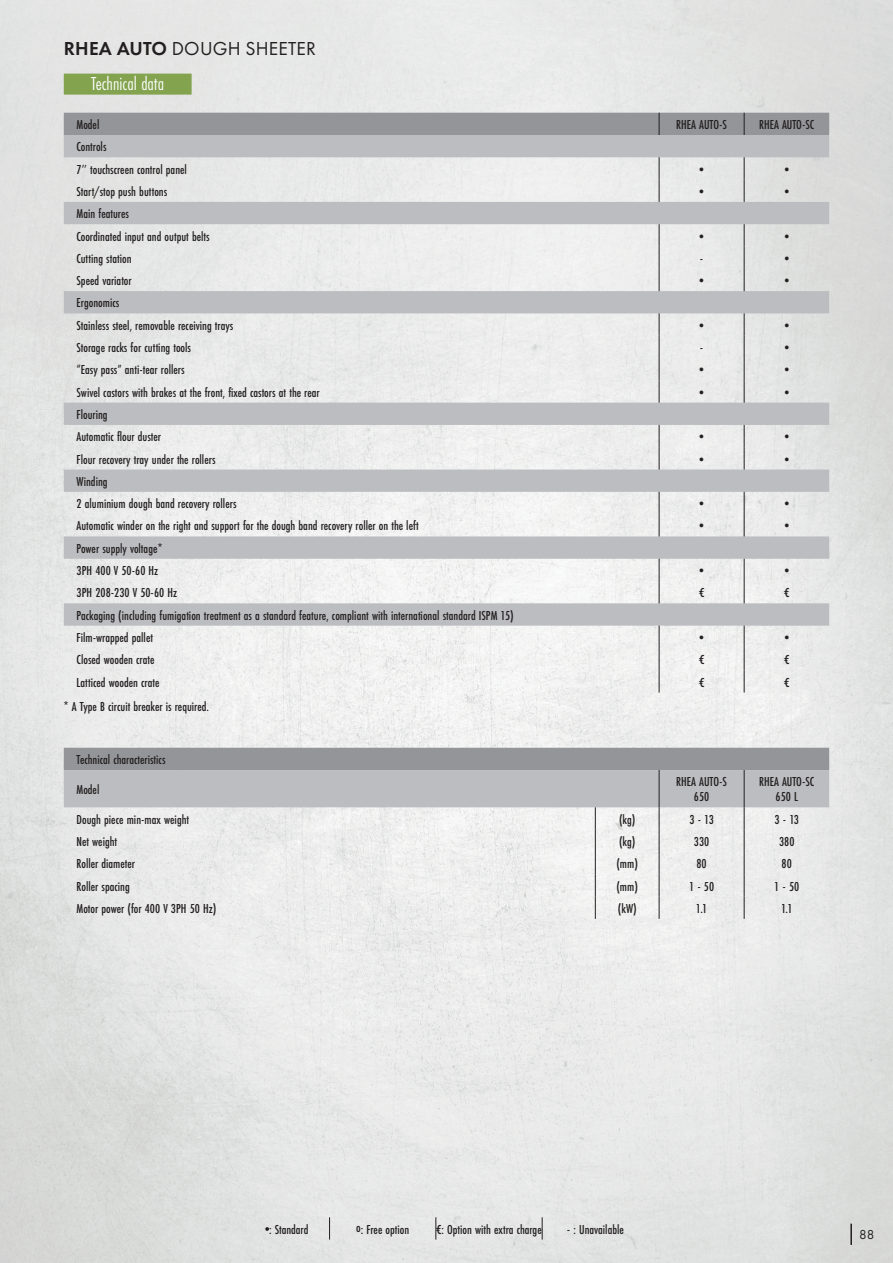
<style>
.page{position:relative;width:893px;height:1263px;background:#fff}
.page>*{position:absolute;margin:0;border:0;box-sizing:border-box;transform-origin:0 0}
.t1{font:19.5px "Futura PT";letter-spacing:.01em;color:#231f20}
.TITRAGE_-_DIV_FOR{font:19.5px "Futura PT Cond";color:#fff}
.t2{font:500 13.5px "Futura PT Cond";color:#231f20}
.t3{font:13.5px "Futura PT";color:#231f20}
.s1{font-weight:600}
</style>
<div class="page">
<img style="left:0;top:0;width:893px;height:1263px">
<hr style="left:850px;top:1224px;width:2px;height:21px;background:#231f20">
<div style="left:64px;top:74px;width:128px;height:21px;background:#83a34f"></div>
<svg style="left:329px;top:1217px;width:1px;height:22px"></svg>
<svg style="left:436px;top:1217px;width:1px;height:22px"></svg>
<svg style="left:542px;top:1217px;width:1px;height:22px"></svg>
<svg style="left:265px;top:1227px;width:4px;height:4px"></svg>
<svg style="left:64px;top:135px;width:765px;height:491px;background:#dbdcdc"></svg>
<svg style="left:744px;top:157px;width:1px;height:45px"></svg>
<svg style="left:744px;top:224px;width:1px;height:67px"></svg>
<svg style="left:744px;top:313px;width:1px;height:90px"></svg>
<svg style="left:744px;top:425px;width:1px;height:44px"></svg>
<svg style="left:744px;top:492px;width:1px;height:44px"></svg>
<svg style="left:744px;top:559px;width:1px;height:44px"></svg>
<svg style="left:744px;top:626px;width:1px;height:66px"></svg>
<div style="left:64px;top:113px;width:765px;height:22px;background:#939598"></div>
<svg style="left:659px;top:157px;width:1px;height:45px"></svg>
<svg style="left:659px;top:224px;width:1px;height:67px"></svg>
<svg style="left:659px;top:313px;width:1px;height:90px"></svg>
<svg style="left:659px;top:425px;width:1px;height:44px"></svg>
<svg style="left:659px;top:492px;width:1px;height:44px"></svg>
<svg style="left:659px;top:559px;width:1px;height:44px"></svg>
<svg style="left:659px;top:626px;width:1px;height:66px"></svg>
<svg style="left:64px;top:748px;width:765px;height:171px"></svg>
<p class="t1" style="left:64px;top:37px;width:253px"><span class="s1">RHEA AUTO</span> DOUGH SHEETER</p>
<p class="TITRAGE_-_DIV_FOR" style="left:91px;top:72px;width:75px">Technical data</p>
<p class="t2" style="left:77px;top:117px;width:24px">Model</p>
<p class="t2" style="left:676px;top:117px;width:52px">RHEA AUTO-S</p>
<p class="t2" style="left:759px;top:117px;width:57px">RHEA AUTO-SC</p>
<p class="t2" style="left:77px;top:139px;width:31px">Controls</p>
<p class="t2" style="left:77px;top:161px;width:112px">7’’ touchscreen control panel</p>
<p class="t2" style="left:695px;top:161px;width:15px">•</p>
<p class="t2" style="left:780px;top:161px;width:15px">•</p>
<p class="t2" style="left:77px;top:183px;width:92px">Start/stop push buttons</p>
<p class="t2" style="left:695px;top:183px;width:15px">•</p>
<p class="t2" style="left:780px;top:183px;width:15px">•</p>
<p class="t2" style="left:77px;top:206px;width:54px">Main features</p>
<p class="t2" style="left:77px;top:228px;width:135px">Coordinated input and output belts</p>
<p class="t2" style="left:695px;top:228px;width:15px">•</p>
<p class="t2" style="left:780px;top:228px;width:15px">•</p>
<p class="t2" style="left:77px;top:250px;width:57px">Cutting station</p>
<p class="t2" style="left:700px;top:250px;width:5px">-</p>
<p class="t2" style="left:780px;top:250px;width:15px">•</p>
<p class="t2" style="left:77px;top:273px;width:57px">Speed variator</p>
<p class="t2" style="left:695px;top:273px;width:15px">•</p>
<p class="t2" style="left:780px;top:273px;width:15px">•</p>
<p class="t2" style="left:77px;top:295px;width:44px">Ergonomics</p>
<p class="t2" style="left:77px;top:317px;width:158px">Stainless steel, removable receiving trays</p>
<p class="t2" style="left:695px;top:317px;width:15px">•</p>
<p class="t2" style="left:780px;top:317px;width:15px">•</p>
<p class="t2" style="left:77px;top:340px;width:116px">Storage racks for cutting tools</p>
<p class="t2" style="left:700px;top:340px;width:5px">-</p>
<p class="t2" style="left:780px;top:340px;width:15px">•</p>
<p class="t2" style="left:77px;top:362px;width:110px">“Easy pass” anti-tear rollers</p>
<p class="t2" style="left:695px;top:362px;width:15px">•</p>
<p class="t2" style="left:780px;top:362px;width:15px">•</p>
<p class="t2" style="left:77px;top:384px;width:245px">Swivel castors with brakes at the front, fixed castors at the rear</p>
<p class="t2" style="left:695px;top:384px;width:15px">•</p>
<p class="t2" style="left:780px;top:384px;width:15px">•</p>
<p class="t2" style="left:77px;top:406px;width:33px">Flouring</p>
<p class="t2" style="left:77px;top:429px;width:86px">Automatic flour duster</p>
<p class="t2" style="left:695px;top:429px;width:15px">•</p>
<p class="t2" style="left:780px;top:429px;width:15px">•</p>
<p class="t2" style="left:77px;top:451px;width:141px">Flour recovery tray under the rollers</p>
<p class="t2" style="left:695px;top:451px;width:15px">•</p>
<p class="t2" style="left:780px;top:451px;width:15px">•</p>
<p class="t2" style="left:77px;top:473px;width:33px">Winding</p>
<p class="t2" style="left:77px;top:496px;width:162px">2 aluminium dough band recovery rollers</p>
<p class="t2" style="left:695px;top:496px;width:15px">•</p>
<p class="t2" style="left:780px;top:496px;width:15px">•</p>
<p class="t2" style="left:77px;top:518px;width:344px">Automatic winder on the right and support for the dough band recovery roller on the left</p>
<p class="t2" style="left:695px;top:518px;width:15px">•</p>
<p class="t2" style="left:780px;top:518px;width:15px">•</p>
<p class="t2" style="left:77px;top:540px;width:88px">Power supply voltage*</p>
<p class="t2" style="left:77px;top:563px;width:83px">3PH 400 V 50-60 Hz</p>
<p class="t2" style="left:695px;top:563px;width:15px">•</p>
<p class="t2" style="left:780px;top:563px;width:15px">•</p>
<p class="t2" style="left:77px;top:585px;width:102px">3PH 208-230 V 50-60 Hz</p>
<p class="t2" style="left:699px;top:585px;width:7px">€</p>
<p class="t2" style="left:784px;top:585px;width:7px">€</p>
<p class="t2" style="left:77px;top:607px;width:439px">Packaging (including fumigation treatment as a standard feature, compliant with international standard ISPM 15)</p>
<p class="t2" style="left:77px;top:629px;width:78px">Film-wrapped pallet</p>
<p class="t2" style="left:695px;top:629px;width:15px">•</p>
<p class="t2" style="left:780px;top:629px;width:15px">•</p>
<p class="t2" style="left:77px;top:652px;width:79px">Closed wooden crate</p>
<p class="t2" style="left:699px;top:652px;width:7px">€</p>
<p class="t2" style="left:784px;top:652px;width:7px">€</p>
<p class="t2" style="left:77px;top:674px;width:84px">Latticed wooden crate</p>
<p class="t2" style="left:699px;top:674px;width:7px">€</p>
<p class="t2" style="left:784px;top:674px;width:7px">€</p>
<p class="t2" style="left:63px;top:699px;width:147px">* A Type B circuit breaker is required.</p>
<p class="t2" style="left:77px;top:752px;width:91px">Technical characteristics</p>
<p class="t2" style="left:77px;top:781px;width:24px">Model</p>
<p class="t2" style="left:676px;top:774px;width:52px">RHEA AUTO-S</p>
<p class="t2" style="left:694px;top:789px;width:17px">650</p>
<p class="t2" style="left:759px;top:774px;width:57px">RHEA AUTO-SC</p>
<p class="t2" style="left:775px;top:789px;width:24px">650 L</p>
<p class="t2" style="left:77px;top:811px;width:114px">Dough piece min-max weight</p>
<p class="t2" style="left:619px;top:811px;width:18px">(kg)</p>
<p class="t2" style="left:689px;top:811px;width:26px">3 - 13</p>
<p class="t2" style="left:775px;top:811px;width:26px">3 - 13</p>
<p class="t2" style="left:77px;top:833px;width:42px">Net weight</p>
<p class="t2" style="left:619px;top:833px;width:18px">(kg)</p>
<p class="t2" style="left:694px;top:833px;width:17px">330</p>
<p class="t2" style="left:779px;top:833px;width:17px">380</p>
<p class="t2" style="left:77px;top:856px;width:60px">Roller diameter</p>
<p class="t2" style="left:616px;top:856px;width:23px">(mm)</p>
<p class="t2" style="left:696px;top:856px;width:12px">80</p>
<p class="t2" style="left:782px;top:856px;width:12px">80</p>
<p class="t2" style="left:77px;top:878px;width:55px">Roller spacing</p>
<p class="t2" style="left:616px;top:878px;width:23px">(mm)</p>
<p class="t2" style="left:689px;top:878px;width:27px">1 - 50</p>
<p class="t2" style="left:774px;top:878px;width:27px">1 - 50</p>
<p class="t2" style="left:77px;top:900px;width:141px">Motor power (for 400 V 3PH 50 Hz)</p>
<p class="t2" style="left:618px;top:900px;width:20px">(kW)</p>
<p class="t2" style="left:696px;top:900px;width:13px">1.1</p>
<p class="t2" style="left:781px;top:900px;width:13px">1.1</p>
<p class="t2" style="left:269px;top:1221px;width:41px">: Standard</p>
<p class="t2" style="left:356px;top:1221px;width:55px">o: Free option</p>
<p class="t2" style="left:436px;top:1221px;width:107px">€: Option with extra charge</p>
<p class="t2" style="left:567px;top:1221px;width:58px">- : Unavailable</p>
<p class="t3" style="left:859px;top:1227px;width:17px">88</p>
</div>
